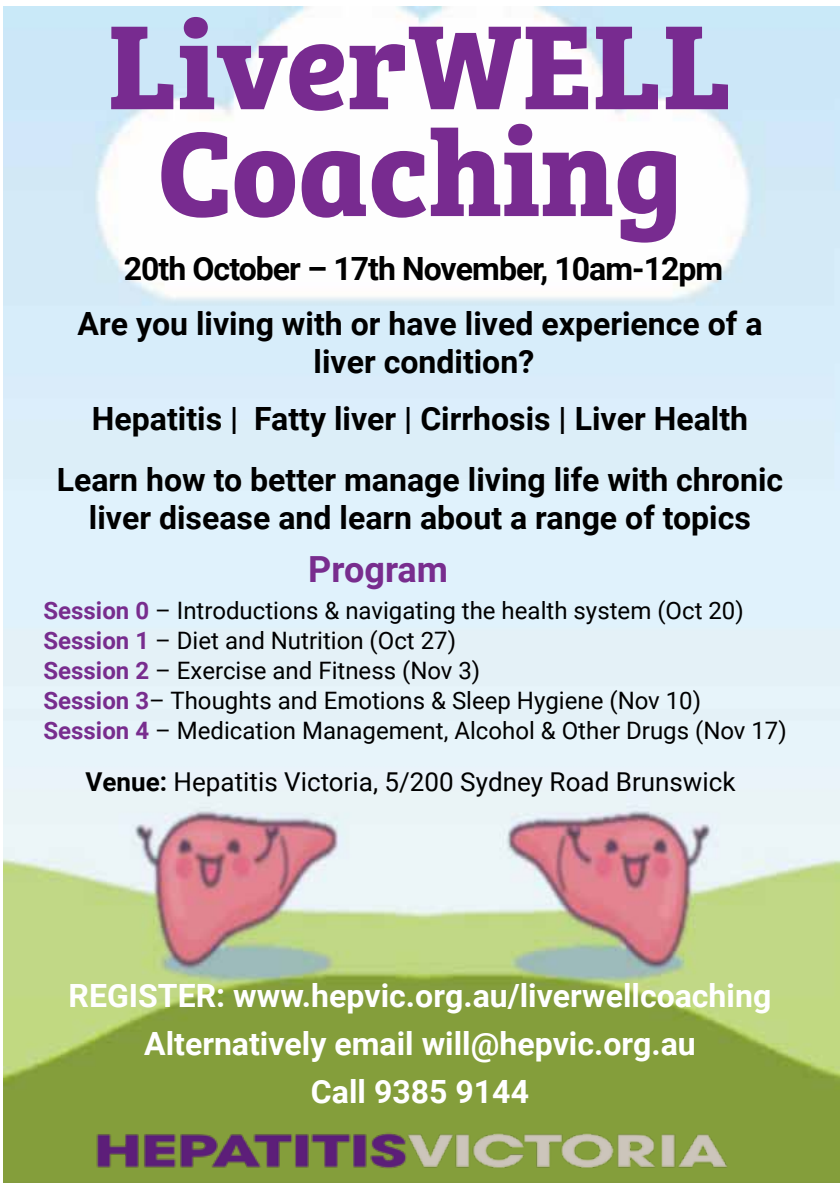
<style>
.page{position:relative;width:840px;height:1191px;background:#fff}
.page>*{position:absolute;margin:0;border:0;box-sizing:border-box;transform-origin:0 0}
.t1{font:700 124px/106.8px "Bree Serif";color:#782b90;text-align:center}
.t2{font:700 36px "Roboto";color:#782d8e}
.t3{font:700 32px/38.4px "Roboto";color:#000;text-align:center}
.t4{font:700 32px/48px "Roboto";color:#fff;text-align:center}
.t5{font:700 32px "Roboto";letter-spacing:-.03em;color:#000}
.t6{font:26px "Roboto";color:#000}
.t7{font:24px/30px "Roboto";color:#000}
.s1{font-weight:700;color:#782d8e}
.s2{font-weight:700}
</style>
<div class="page">
<img style="left:3px;top:7px;width:835px;height:1176px">
<img style="left:85px;top:1127px;width:650px;height:45px">
<h1 class="t1" style="left:108px;top:5px;width:625px">LiverWELL<br>Coaching</h1>
<h3 class="t5" style="left:124px;top:246px;width:600px">20th October – 17th November, 10am-12pm</h3>
<h3 class="t3" style="left:77px;top:303px;width:686px">Are you living with or have lived experience of a liver condition?</h3>
<h3 class="t3" style="left:92px;top:398px;width:657px">Hepatitis | Fatty liver | Cirrhosis | Liver Health</h3>
<h3 class="t3" style="left:57px;top:459px;width:727px">Learn how to better manage living life with chronic liver disease and learn about a range of topics</h3>
<h2 class="t2" style="left:308px;top:544px;width:141px">Program</h2>
<p class="t7" style="left:43px;top:594px;width:744px"><span class="s1">Session 0</span> – Introductions &amp; navigating the health system (Oct 20)<br><span class="s1">Session 1</span> – Diet and Nutrition (Oct 27)<br><span class="s1">Session 2</span> – Exercise and Fitness (Nov 3)<br><span class="s1">Session 3</span>– Thoughts and Emotions &amp; Sleep Hygiene (Nov 10)<br><span class="s1">Session 4</span> – Medication Management, Alcohol &amp; Other Drugs (Nov 17)</p>
<p class="t6" style="left:85px;top:763px;width:651px"><span class="s2">Venue:</span> Hepatitis Victoria, 5/200 Sydney Road Brunswick</p>
<h3 class="t4" style="left:69px;top:970px;width:703px">REGISTER: www.hepvic.org.au/liverwellcoaching<br>Alternatively email will@hepvic.org.au<br>Call 9385 9144</h3>
</div>
